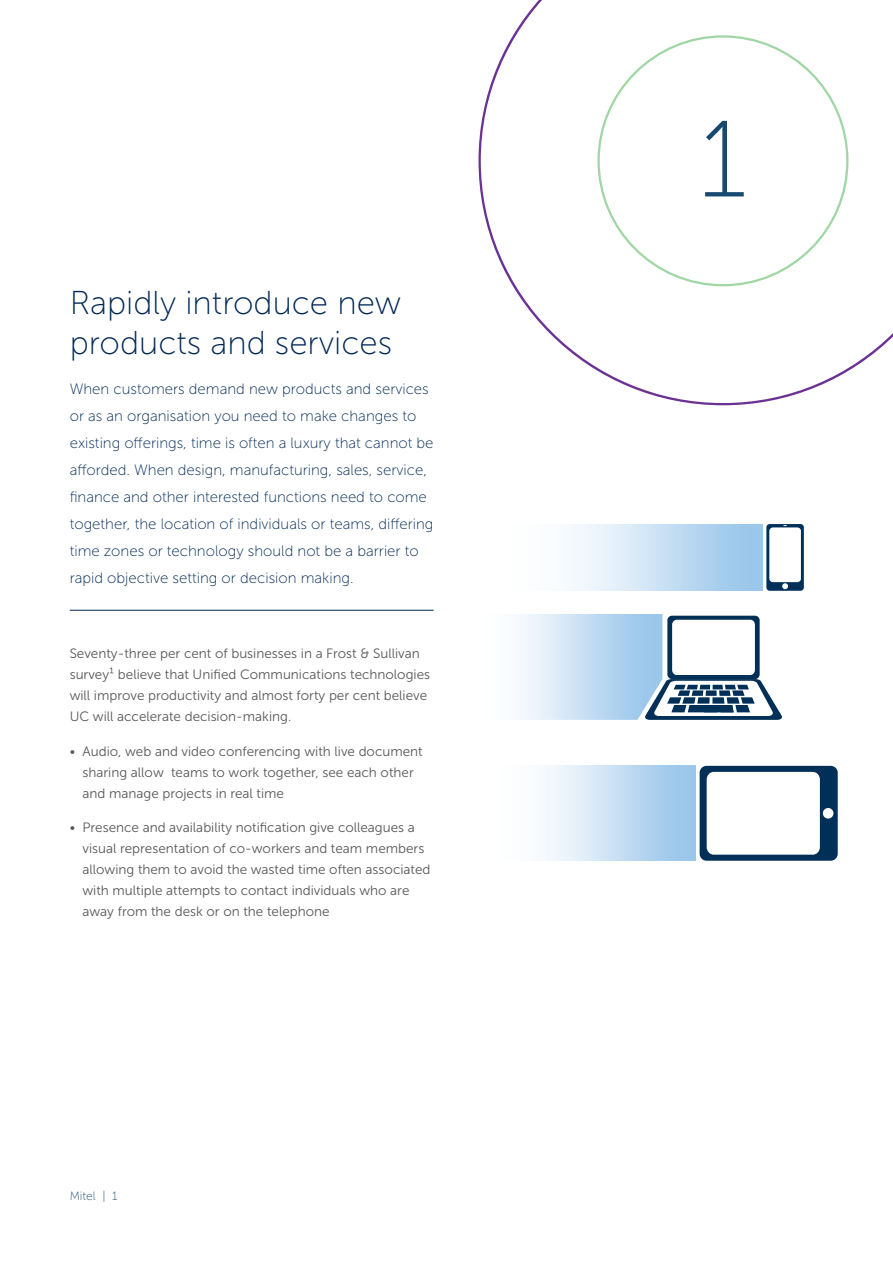
<style>
.page{position:relative;width:893px;height:1263px;background:#fff}
.page>*{position:absolute;margin:0;border:0;box-sizing:border-box;transform-origin:0 0}
.Body_subhead_3{font:108px "Museo Sans 100";color:#174a70}
.Chapter_heading_dark{font:33px/39.6px "Museo Sans 100";color:#002855}
.Chapter_Intro_paragr{font:15px/27px "Museo Sans 100";color:#002855}
.body_text_bullets{font:13.5px/21px "Museo Sans 300";color:#57585a}
.body_text{font:13.5px/21px "Museo Sans 300";color:#57585a}
.body{font:12px "Museo Sans 100";color:#204e75}
</style>
<div class="page">
<hr style="left:70px;top:610px;width:364px;height:1px;background:#002855">
<svg style="left:766px;top:524px;width:38px;height:67px"></svg>
<svg style="left:662px;top:616px;width:120px;height:104px"></svg>
<svg style="left:700px;top:766px;width:138px;height:95px"></svg>
<img style="left:520px;top:614px;width:142px;height:106px">
<svg style="left:478px;top:0;width:415px;height:405px"></svg>
<p class="Chapter_heading_dark" style="left:70px;top:283px;width:333px">Rapidly introduce new products and services</p>
<p class="Chapter_Intro_paragr" style="left:70px;top:376px;width:365px">When customers demand new products and services or as an organisation you need to make changes to existing offerings, time is often a luxury that cannot be afforded. When design, manufacturing, sales, service, finance and other interested functions need to come together, the location of individuals or teams, differing time zones or technology should not be a barrier to rapid objective setting or decision making.</p>
<p class="body_text" style="left:70px;top:643px;width:362px">Seventy-three per cent of businesses in a Frost &amp; Sullivan survey¹ believe that Unified Communications technologies will improve productivity and almost forty per cent believe UC will accelerate decision-making.</p>
<p class="body_text_bullets" style="left:82px;top:740px;width:342px;text-indent:-13px">• Audio, web and video conferencing with live document sharing allow teams to work together, see each other and manage projects in real time</p>
<p class="body_text_bullets" style="left:82px;top:817px;width:349px;text-indent:-13px">• Presence and availability notification give colleagues a visual representation of co-workers and team members allowing them to avoid the wasted time often associated with multiple attempts to contact individuals who are away from the desk or on the telephone</p>
<p class="body" style="left:70px;top:1189px;width:49px">Mitel | 1</p>
<p class="Body_subhead_3" style="left:699px;top:102px;width:49px">1</p>
</div>
